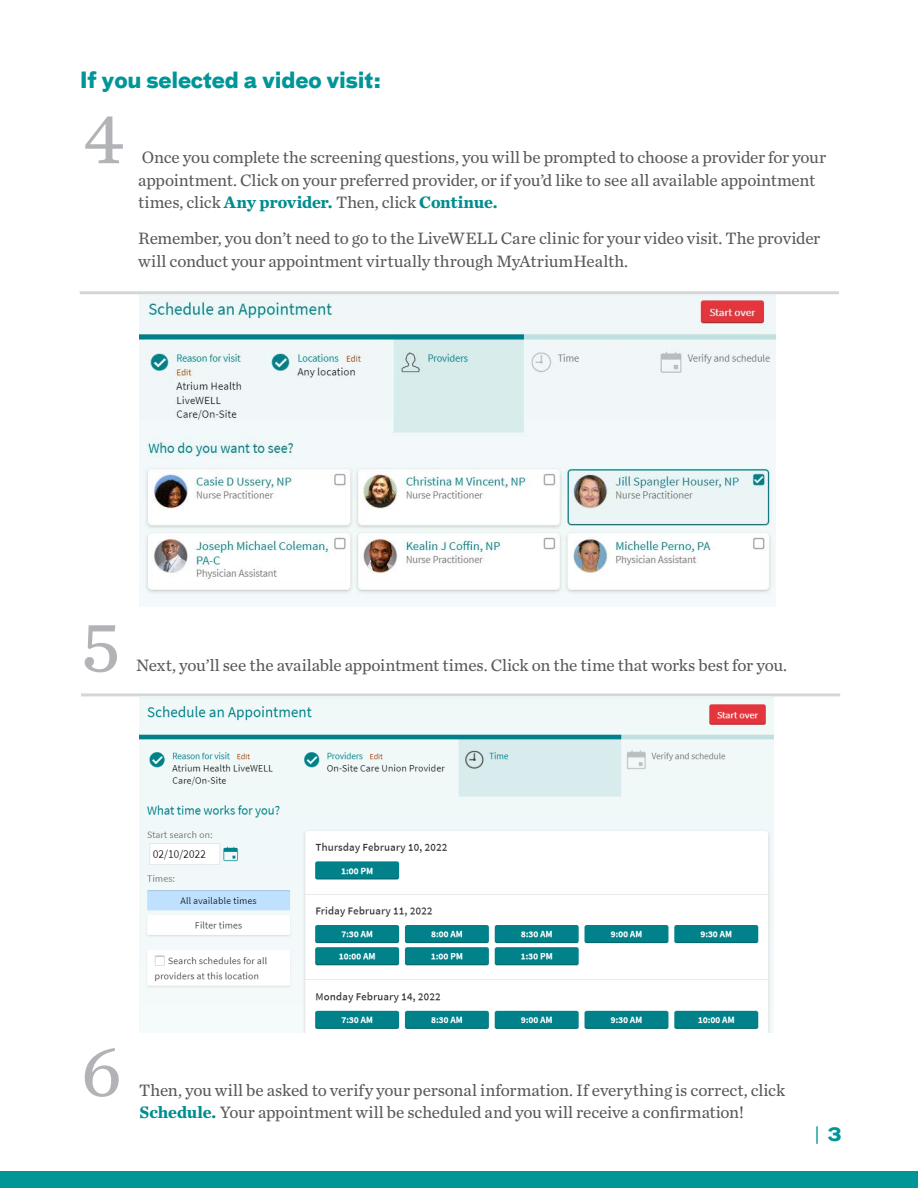
<style>
.page{position:relative;width:918px;height:1188px;background:#fff}
.page>*{position:absolute;margin:0;border:0;box-sizing:border-box;transform-origin:0 0}
.t1{font:75px "Chronicle Text G2";color:#b2b3b7}
.t2{font:700 21.75px "Bau Pro";letter-spacing:-.01em;color:#009698}
.t3{font:18px "Bau Pro";color:#009698}
.t4{font:17.55px "Calibri";color:#231f20}
.t5{font:17.25px/22.5px "Chronicle Text G2";letter-spacing:-.005em;color:#58595b}
.s1{font-weight:700;color:#008d8f}
.s2{font-weight:700}
</style>
<div class="page">
<img style="left:139px;top:294px;width:636px;height:313px">
<div style="left:0;top:1172px;width:918px;height:16px;background:#009698"></div>
<hr style="left:80px;top:291px;width:759px;height:3px;background:#d5d6d8">
<hr style="left:81px;top:693px;width:759px;height:3px;background:#d5d6d8">
<img style="left:139px;top:696px;width:635px;height:336px">
<p class="t2" style="left:80px;top:61px;width:303px">If you selected a video visit:</p>
<p class="t1" style="left:83px;top:82px;width:43px">4</p>
<p class="t5" style="left:142px;top:145px;width:686px">Once you complete the screening questions, you will be prompted to choose a provider for your</p>
<p class="t5" style="left:138px;top:168px;width:678px">appointment. Click on your preferred provider, or if you’d like to see all available appointment times, click <span class="s1">Any provider.</span> Then, click <span class="s1">Continue.</span></p>
<p class="t5" style="left:138px;top:226px;width:684px">Remember, you don’t need to go to the LiveWELL Care clinic for your video visit. The provider will conduct your appointment virtually through MyAtriumHealth.</p>
<p class="t1" style="left:81px;top:590px;width:41px">5</p>
<p class="t5" style="left:136px;top:653px;width:653px">Next, you’ll see the available appointment times. Click on the time that works best for you.</p>
<p class="t4" style="left:135px;top:658px;width:647px">Next, you’ll see the available appointment times. Click on the time that works best for you.</p>
<p class="t1" style="left:81px;top:1014px;width:42px">6</p>
<p class="t5" style="left:139px;top:1078px;width:647px">Then, you will be asked to verify your personal information. If everything is correct, click</p>
<p class="t5" style="left:140px;top:1100px;width:606px"><span class="s1">Schedule.</span> Your appointment will be scheduled and you will receive a confirmation!</p>
<p class="t3" style="left:815px;top:1122px;width:28px">| <span class="s2">3</span></p>
</div>
